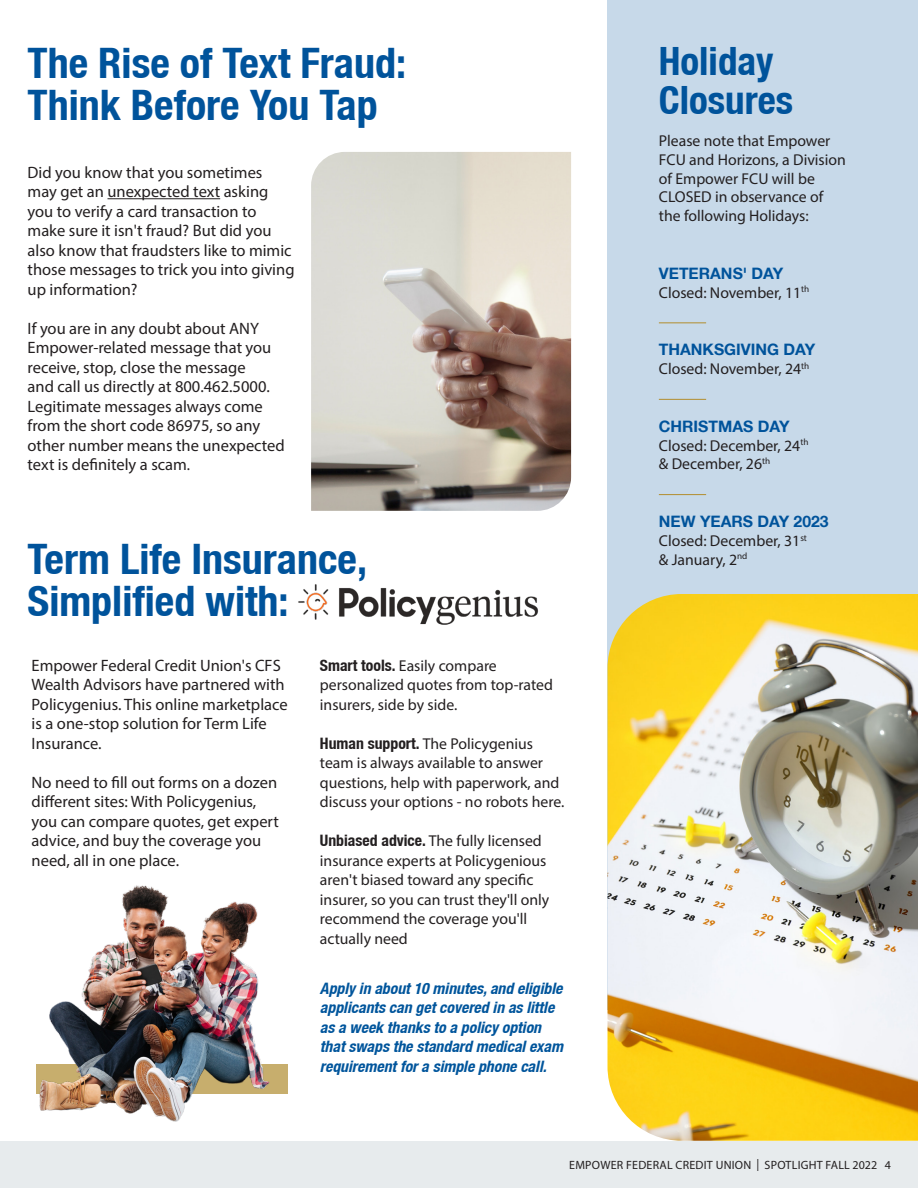
<style>
.page{position:relative;width:918px;height:1188px;background:#fff}
.page>*{position:absolute;margin:0;border:0;box-sizing:border-box;transform-origin:0 0}
._28pt_Blue_Heading{font:700 condensed 42px "Helvetica Neue LT";color:#00539b}
.Large_Header{font:700 condensed 39px/39px "Helvetica Neue LT";color:#00539b}
.Body{font:16.5px/19.5px "Myriad Pro";color:#231f20}
.Body-2{font:15.75px/18.8px "Myriad Pro";color:#231f20}
.Body-3{font:italic 700 condensed 15.75px/19.5px "Helvetica Neue LT";color:#00559c}
.t1{font:12px "Myriad Pro";letter-spacing:.02em;color:#231f20}
.s1{font-size:15.75px}
.s2{font-family:"Helvetica Neue LT";font-weight:700;font-stretch:condensed}
.s3{font-family:"Helvetica Neue LT";font-weight:700;color:#00539b}
</style>
<div class="page">
<div style="left:0;top:1141px;width:918px;height:47px;background:#e7ebed"></div>
<div style="left:608px;top:0;width:310px;height:1010px;background:#c7d9e9"></div>
<hr style="left:659px;top:322px;width:47px;height:1px;background:#b28d2d">
<hr style="left:659px;top:399px;width:47px;height:1px;background:#b28d2d">
<hr style="left:659px;top:494px;width:47px;height:1px;background:#b28d2d">
<img style="left:608px;top:594px;width:310px;height:547px">
<hr style="left:108px;top:198px;width:112px;height:1px;background:#231f20">
<img style="left:311px;top:152px;width:260px;height:359px">
<img style="left:298px;top:584px;width:241px;height:41px">
<img style="left:36px;top:885px;width:252px;height:237px">
<p class="_28pt_Blue_Heading" style="left:28px;top:38px;width:380px">The Rise of Text Fraud:</p>
<p class="_28pt_Blue_Heading" style="left:28px;top:80px;width:352px">Think Before You Tap</p>
<p class="Body" style="left:28px;top:162px;width:268px">Did you know that you sometimes may get an unexpected text asking you to verify a card transaction to make sure it isn't fraud? But did you also know that fraudsters like to mimic those messages to trick you into giving up information?</p>
<p class="Body" style="left:28px;top:318px;width:259px">If you are in any doubt about ANY<br>Empower-related message that you receive, stop, close the message<br>and call us directly at 800.462.5000.<br>Legitimate messages always come from the short code 86975, so any other number means the unexpected text is definitely a scam<span class="s1">.</span></p>
<p class="_28pt_Blue_Heading" style="left:28px;top:533px;width:341px">Term Life Insurance,</p>
<p class="_28pt_Blue_Heading" style="left:28px;top:575px;width:263px">Simplified with:</p>
<p class="Body" style="left:32px;top:655px;width:258px">Empower Federal Credit Union's CFS<br>Wealth Advisors have partnered with<br>Policygenius. This online marketplace is a one-stop solution for Term Life<br>Insurance.</p>
<p class="Body" style="left:32px;top:772px;width:249px">No need to fill out forms on a dozen different sites: With Policygenius, you can compare quotes, get expert advice, and buy the coverage you need, all in one place.</p>
<p class="Body-2" style="left:320px;top:655px;width:235px;line-height:19.5px"><span class="s2">Smart tools.</span> Easily compare personalized quotes from top-rated insurers, side by side.</p>
<p class="Body-2" style="left:320px;top:733px;width:246px;line-height:19.5px"><span class="s2">Human support.</span> The Policygenius team is always available to answer questions, help with paperwork, and discuss your options - no robots here.</p>
<p class="Body-2" style="left:320px;top:831px;width:231px;line-height:19.5px"><span class="s2">Unbiased advice.</span> The fully licensed insurance experts at Policygenious aren't biased toward any specific insurer, so you can trust they'll only recommend the coverage you'll actually need</p>
<p class="Body-3" style="left:320px;top:978px;width:249px">Applyin about10 minutes,and eligible applicantscan getcovered in aslittle asa week thanksto a policyoption thatswapsthestandard medicalexam requirementfora simplephonecall.</p>
<p class="Large_Header" style="left:659px;top:41px;width:136px">Holiday<br>Closures</p>
<p class="Body-2" style="left:659px;top:131px;width:189px">Please note that Empower<br>FCU and Horizons, a Division of Empower FCU will be<br>CLOSED in observance of the following Holidays:</p>
<p class="Body-2" style="left:659px;top:264px;width:152px"><span class="s3">VETERANS' DAY<br></span>Closed: November, 11<sup>th</sup></p>
<p class="Body-2" style="left:659px;top:341px;width:158px"><span class="s3">THANKSGIVING DAY<br></span>Closed: November, 24<sup>th</sup></p>
<p class="Body-2" style="left:659px;top:417px;width:151px"><span class="s3">CHRISTMAS DAY<br></span>Closed: December, 24<sup>th </sup>&amp; December, 26<sup>th</sup></p>
<p class="Body-2" style="left:659px;top:512px;width:171px"><span class="s3">NEW YEARS DAY 2023<br></span>Closed: December, 31<sup>st<br></sup>&amp; January, 2<sup>nd</sup></p>
<p class="t1" style="left:569px;top:1157px;width:323px">EMPOWER FEDERAL CREDIT UNION | SPOTLIGHT FALL 2022 4</p>
</div>
